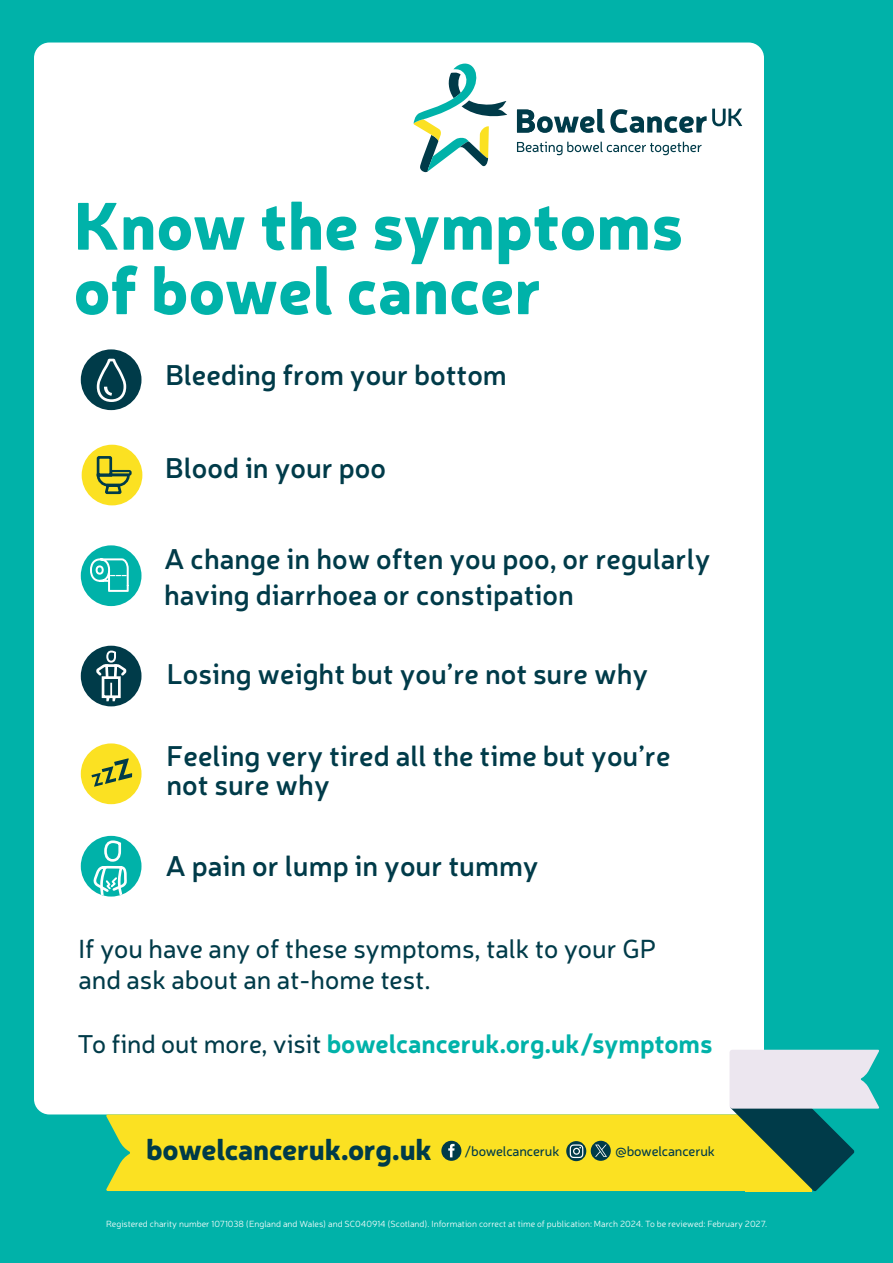
<style>
.page{position:relative;width:893px;height:1263px;background:#00b2a9}
.page>*{position:absolute;margin:0;border:0;box-sizing:border-box;transform-origin:0 0}
.t1{font:900 66px/64.5px "Neris";color:#00b2a9}
.t2{font:900 29.1px "Neris";letter-spacing:-.01em;color:#003b49}
.t3{font:600 28.5px/36.3px "Neris";color:#003b49}
.t4{font:26.25px/31.5px "Neris";color:#003b49}
.t5{font:700 25.8px "Neris";letter-spacing:-.005em;color:#00b2a9}
.t6{font:13.65px "Neris";letter-spacing:-.01em;color:#003b49}
.t7{font:300 9px "Neris";color:#fff}
.s1{font-weight:400;color:#003b49}
.s2{font-weight:400;font-size:13.65px}
</style>
<div class="page">
<div style="left:34px;top:43px;width:730px;height:1071px;background:#fff;border-radius:15px"></div>
<svg style="left:517px;top:142px;width:184px;height:13px"></svg>
<svg style="left:517px;top:109px;width:225px;height:24px"></svg>
<svg style="left:414px;top:63px;width:93px;height:109px"></svg>
<div style="left:106px;top:1114px;width:623px;height:77px;background:#fbe122"></div>
<div style="left:81px;top:349px;width:60px;height:61px;background:#003b49;border-radius:50%"></div>
<svg style="left:96px;top:358px;width:31px;height:44px"></svg>
<div style="left:81px;top:545px;width:60px;height:61px;background:#00b2a9;border-radius:50%"></div>
<div style="left:81px;top:743px;width:61px;height:61px;background:#fbe122;border-radius:50%"></div>
<svg style="left:92px;top:758px;width:40px;height:29px"></svg>
<div style="left:81px;top:646px;width:60px;height:60px;background:#003b49;border-radius:50%"></div>
<div style="left:82px;top:445px;width:60px;height:60px;background:#fbe122;border-radius:50%"></div>
<svg style="left:96px;top:456px;width:34px;height:39px"></svg>
<div style="left:110px;top:470px;width:22px;height:6px;border:2px solid #003b49"></div>
<svg style="left:94px;top:649px;width:35px;height:52px"></svg>
<div style="left:81px;top:836px;width:60px;height:60px;background:#00b2a9;border-radius:50%"></div>
<svg style="left:91px;top:839px;width:38px;height:57px"></svg>
<svg style="left:90px;top:558px;width:39px;height:34px"></svg>
<div style="left:591px;top:1141px;width:20px;height:20px;background:#003b49;border-radius:50%"></div>
<div style="left:441px;top:1141px;width:20px;height:20px;background:#003b49;border-radius:50%"></div>
<svg style="left:448px;top:1144px;width:7px;height:13px"></svg>
<svg style="left:595px;top:1144px;width:12px;height:13px"></svg>
<svg style="left:566px;top:1141px;width:20px;height:20px"></svg>
<svg style="left:570px;top:1144px;width:13px;height:14px"></svg>
<svg style="left:729px;top:1050px;width:150px;height:141px"></svg>
<h1 class="t1" style="left:74px;top:190px;width:611px">Know the symptoms of bowel cancer</h1>
<p class="t3" style="left:165px;top:355px;width:343px">Bleeding from your bottom</p>
<p class="t3" style="left:165px;top:449px;width:222px">Blood in your poo</p>
<p class="t3" style="left:164px;top:539px;width:548px">A change in how often you poo, or regularly having diarrhoea or constipation</p>
<p class="t3" style="left:167px;top:654px;width:483px">Losing weight but you’re not sure why</p>
<p class="t3" style="left:166px;top:740px;width:506px;line-height:29.1px">Feeling very tired all the time but you’re not sure why</p>
<p class="t3" style="left:165px;top:846px;width:375px">A pain or lump in your tummy</p>
<p class="t4" style="left:78px;top:931px;width:579px">If you have any of these symptoms, talk to your GP and ask about an at-home test.</p>
<p class="t5" style="left:78px;top:1025px;width:636px"><span class="s1">To find out more, visit</span> bowelcanceruk.org.uk/symptoms</p>
<p class="t2" style="left:146px;top:1128px;width:415px">bowelcanceruk.org.uk <span class="s2">/bowelcanceruk</span></p>
<p class="t6" style="left:615px;top:1142px;width:102px">@bowelcanceruk</p>
<p class="t7" style="left:106px;top:1218px;width:662px">Registered charity number 1071038 (England and Wales) and SC040914 (Scotland). Information correct at time of publication: March 2024. To be reviewed: February 2027.</p>
</div>
